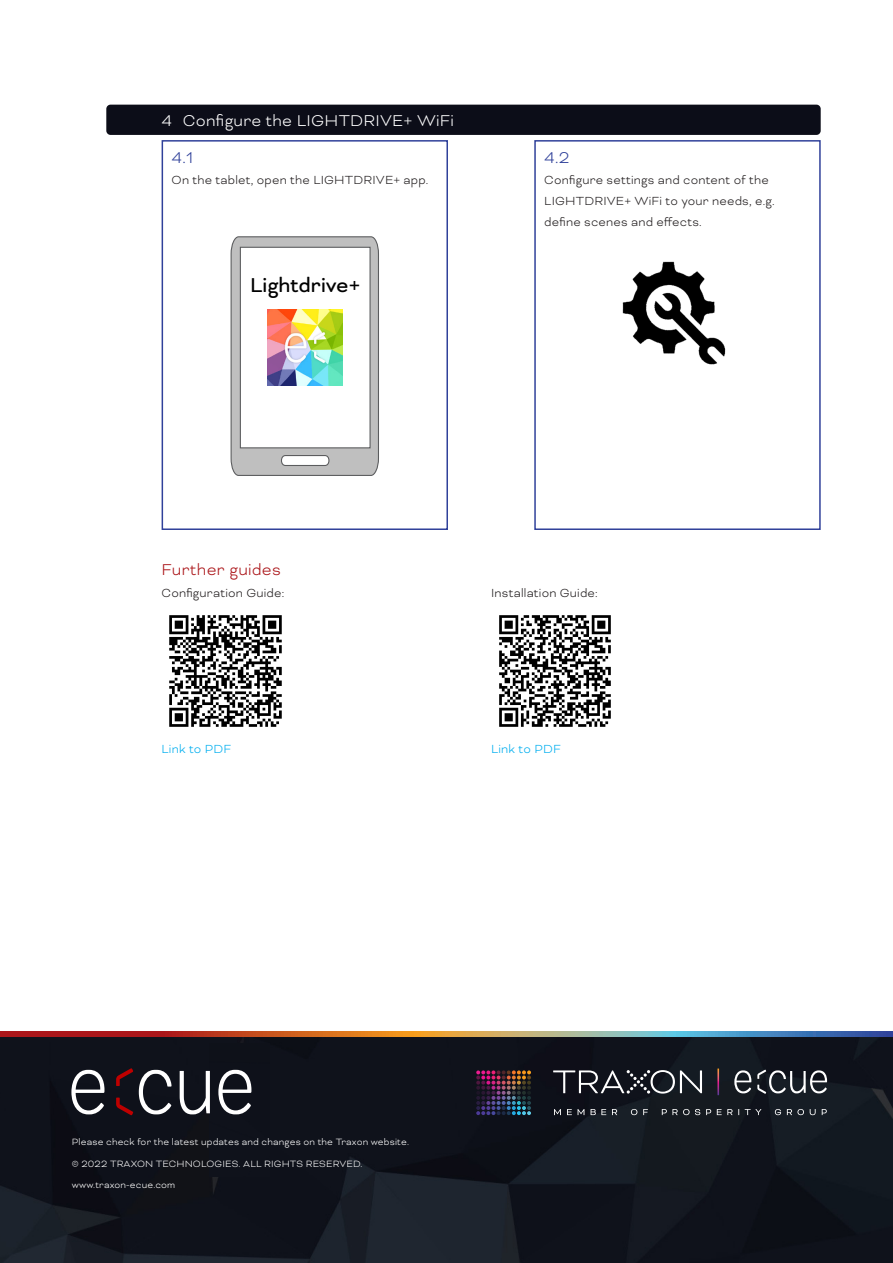
<style>
.page{position:relative;width:893px;height:1263px;background:#fff}
.page>*{position:absolute;margin:0;border:0;box-sizing:border-box;transform-origin:0 0}
.t1{font:23.1px "Bicyclette";color:#000}
.t2{font:300 18px "Bicyclette";letter-spacing:.015em;color:#fff}
.Text__Introduction_r{font:300 18px "Bicyclette";letter-spacing:.015em;color:#ab161a}
.t3{font:300 18px "Bicyclette";color:#30419a}
.Text__Introductions{font:300 13.5px/21px "Bicyclette";letter-spacing:.015em;color:#231f20}
.Text__Introductions-2{font:300 13.5px "Bicyclette";letter-spacing:.015em;color:#00aeef}
.t4{font:300 10.5px/21.6px "Bicyclette";letter-spacing:.015em;color:#fff}
</style>
<div class="page">
<img style="left:0;top:1037px;width:893px;height:226px">
<div style="left:209px;top:1043px;width:61px;height:133px;background:#0f121b"></div>
<svg style="left:71px;top:1070px;width:33px;height:44px"></svg>
<svg style="left:218px;top:1070px;width:33px;height:44px"></svg>
<svg style="left:139px;top:1070px;width:33px;height:44px"></svg>
<svg style="left:180px;top:1071px;width:30px;height:43px"></svg>
<svg style="left:116px;top:1068px;width:17px;height:18px"></svg>
<svg style="left:116px;top:1097px;width:17px;height:18px"></svg>
<svg style="left:553px;top:1070px;width:149px;height:23px;background:#43454c"></svg>
<svg style="left:717px;top:1068px;width:2px;height:27px"></svg>
<svg style="left:734px;top:1070px;width:17px;height:23px"></svg>
<svg style="left:757px;top:1069px;width:70px;height:25px;background:#4a4e54"></svg>
<svg style="left:554px;top:1109px;width:7px;height:6px"></svg>
<svg style="left:567px;top:1109px;width:5px;height:6px"></svg>
<svg style="left:578px;top:1109px;width:6px;height:6px"></svg>
<svg style="left:591px;top:1109px;width:15px;height:6px"></svg>
<svg style="left:612px;top:1109px;width:5px;height:6px"></svg>
<svg style="left:631px;top:1109px;width:6px;height:6px"></svg>
<svg style="left:643px;top:1109px;width:5px;height:6px"></svg>
<svg style="left:662px;top:1109px;width:38px;height:6px"></svg>
<svg style="left:706px;top:1109px;width:5px;height:6px"></svg>
<svg style="left:717px;top:1109px;width:22px;height:6px"></svg>
<svg style="left:745px;top:1109px;width:16px;height:6px"></svg>
<svg style="left:775px;top:1109px;width:6px;height:6px"></svg>
<svg style="left:787px;top:1109px;width:17px;height:6px"></svg>
<svg style="left:810px;top:1109px;width:6px;height:6px"></svg>
<svg style="left:822px;top:1109px;width:5px;height:6px"></svg>
<img style="left:476px;top:1070px;width:55px;height:45px">
<svg style="left:0;top:1032px;width:893px;height:5px;background:#9f7262"></svg>
<div style="left:106px;top:105px;width:715px;height:30px;background:#0c0d18;border-radius:4px"></div>
<svg style="left:231px;top:236px;width:148px;height:240px"></svg>
<div style="left:162px;top:140px;width:286px;height:390px;border:2px solid #30419a"></div>
<img style="left:622px;top:261px;width:104px;height:104px">
<div style="left:534px;top:140px;width:287px;height:390px;border:2px solid #30419a"></div>
<img style="left:169px;top:615px;width:113px;height:112px">
<img style="left:499px;top:615px;width:112px;height:112px">
<p class="t2" style="left:162px;top:110px;width:294px">4 Configure the LIGHTDRIVE+ WiFi</p>
<p class="t3" style="left:172px;top:147px;width:23px">4.1</p>
<p class="Text__Introductions" style="left:172px;top:169px;width:258px">On the tablet, open the LIGHTDRIVE+ app.</p>
<p class="t1" style="left:250px;top:272px;width:112px">Lightdrive+</p>
<p class="t3" style="left:544px;top:147px;width:27px">4.2</p>
<p class="Text__Introductions" style="left:544px;top:169px;width:232px">Configure settings and content of the<br>LIGHTDRIVE+ WiFi to your needs, e.g. define scenes and effects.</p>
<p class="Text__Introduction_r" style="left:162px;top:559px;width:121px">Further guides</p>
<p class="Text__Introductions" style="left:162px;top:582px;width:124px">Configuration Guide:</p>
<p class="Text__Introductions" style="left:491px;top:582px;width:108px">Installation Guide:</p>
<p class="Text__Introductions-2" style="left:162px;top:741px;width:71px">Link to PDF</p>
<p class="Text__Introductions-2" style="left:491px;top:741px;width:71px">Link to PDF</p>
<p class="t4" style="left:72px;top:1131px;width:339px">Please check for the latest updates and changes on the Traxon website. © 2022 TRAXON TECHNOLOGIES. ALL RIGHTS RESERVED. www.traxon-ecue.com</p>
</div>
